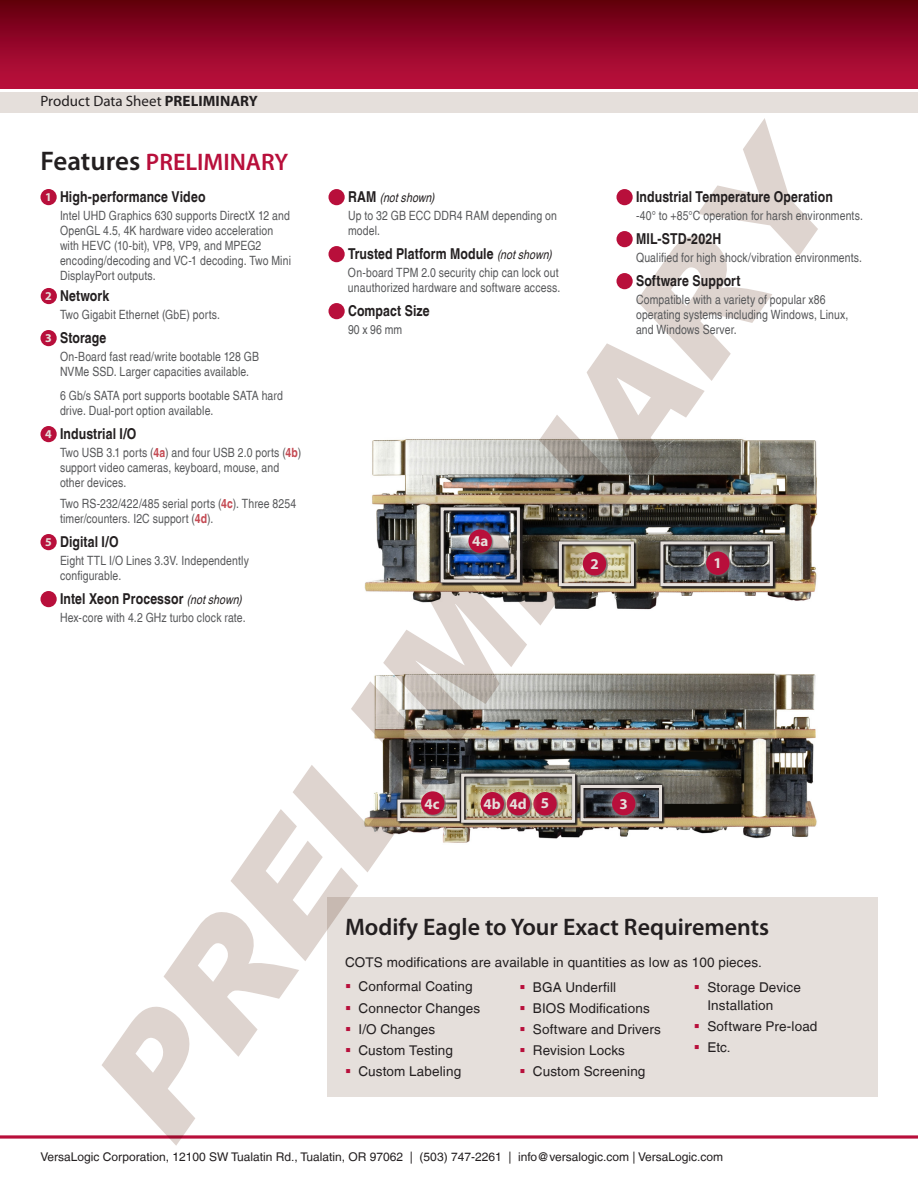
<style>
.page{position:relative;width:918px;height:1188px;background:#fff}
.page>*{position:absolute;margin:0;border:0;box-sizing:border-box;transform-origin:0 0}
.t1{font:italic 900 150px "Arial";color:#ded4cf}
.t2{font:600 24px "Myriad Pro";color:#231f20}
.t3{font:600 24px "Myriad Pro";color:#b80f3b}
.t4{font:700 condensed 15px "Helvetica LT";letter-spacing:.005em;color:#231f20}
.t5{font:15px "Myriad Pro";color:#231f20}
.t6{font:700 15px "Myriad Pro";color:#e5dfdb}
.t7{font:13.5px/21px "Helvetica LT";letter-spacing:.01em;color:#231f20}
.t8{font:condensed 12.75px/15px "Helvetica LT";letter-spacing:.01em;color:#57585a}
.t9{font:12px "Helvetica LT";color:#231f20}
.s1{font-weight:700}
.s2{font-size:27px;color:#231f20}
.s3{font-family:"Myriad Pro";font-stretch:normal;font-size:12px;color:#e5dfdb}
.s4{font-weight:700;color:#c44a53}
.s5{font-weight:400;font-style:italic;font-size:12.75px}
.s6{font-weight:700;font-size:15px;color:#231f20}
.s7{font-style:italic;color:#231f20}
</style>
<div class="page">
<svg style="left:0;top:1135px;width:918px;height:4px"></svg>
<div style="left:0;top:92px;width:918px;height:20px;background:#e5dfdb"></div>
<div style="left:0;top:0;width:918px;height:89px;background:linear-gradient(to bottom,#64000e,#c11140)"></div>
<div style="left:327px;top:897px;width:551px;height:200px;background:#e5dfdb"></div>
<img style="left:364px;top:673px;width:453px;height:170px">
<img style="left:364px;top:439px;width:454px;height:171px">
<svg style="left:396px;top:798px;width:64px;height:24px"></svg>
<svg style="left:398px;top:804px;width:64px;height:21px"></svg>
<div style="left:397px;top:800px;width:63px;height:21px;border:3px solid #e5dfdb"></div>
<div style="left:412px;top:782px;width:42px;height:42px;background:#fff;opacity:.75"></div>
<div style="left:421px;top:791px;width:23px;height:24px;background:#b80f3b;border-radius:50%"></div>
<svg style="left:460px;top:772px;width:116px;height:52px"></svg>
<svg style="left:462px;top:775px;width:117px;height:51px"></svg>
<div style="left:461px;top:774px;width:114px;height:49px;border:3px solid #e5dfdb"></div>
<div style="left:471px;top:783px;width:42px;height:42px;background:#fff;opacity:.75"></div>
<div style="left:481px;top:792px;width:23px;height:23px;background:#b80f3b;border-radius:50%"></div>
<div style="left:439px;top:506px;width:82px;height:78px;background:#676361"></div>
<img style="left:442px;top:508px;width:81px;height:78px">
<div style="left:441px;top:507px;width:79px;height:75px;border:3px solid #e5dfdb"></div>
<div style="left:459px;top:520px;width:42px;height:42px;background:#fff;opacity:.75"></div>
<div style="left:468px;top:529px;width:24px;height:24px;background:#b80f3b;border-radius:50%"></div>
<div style="left:579px;top:783px;width:84px;height:39px;background:#3a3735"></div>
<svg style="left:581px;top:786px;width:85px;height:39px"></svg>
<div style="left:580px;top:785px;width:82px;height:36px;border:3px solid #e5dfdb"></div>
<div style="left:603px;top:783px;width:42px;height:42px;background:#fff;opacity:.75"></div>
<div style="left:612px;top:792px;width:23px;height:23px;background:#b80f3b;border-radius:50%"></div>
<svg style="left:557px;top:540px;width:78px;height:47px"></svg>
<svg style="left:560px;top:542px;width:78px;height:47px"></svg>
<div style="left:559px;top:541px;width:75px;height:45px;border:3px solid #e5dfdb"></div>
<div style="left:574px;top:543px;width:42px;height:42px;background:#fff;opacity:.75"></div>
<div style="left:583px;top:552px;width:23px;height:24px;background:#b80f3b;border-radius:50%"></div>
<svg style="left:659px;top:540px;width:115px;height:47px"></svg>
<svg style="left:661px;top:542px;width:115px;height:47px"></svg>
<div style="left:660px;top:541px;width:113px;height:45px;border:3px solid #e5dfdb"></div>
<div style="left:697px;top:542px;width:42px;height:42px;background:#fff;opacity:.75"></div>
<div style="left:706px;top:552px;width:24px;height:23px;background:#b80f3b;border-radius:50%"></div>
<div style="left:41px;top:189px;width:16px;height:16px;background:#b80f3b;border-radius:50%"></div>
<div style="left:41px;top:288px;width:16px;height:16px;background:#b80f3b;border-radius:50%"></div>
<div style="left:41px;top:330px;width:16px;height:16px;background:#b80f3b;border-radius:50%"></div>
<div style="left:41px;top:426px;width:16px;height:16px;background:#b80f3b;border-radius:50%"></div>
<div style="left:41px;top:534px;width:16px;height:16px;background:#b80f3b;border-radius:50%"></div>
<div style="left:41px;top:591px;width:16px;height:16px;background:#b80f3b;border-radius:50%"></div>
<div style="left:328px;top:189px;width:17px;height:16px;background:#b80f3b;border-radius:50%"></div>
<div style="left:328px;top:246px;width:17px;height:16px;background:#b80f3b;border-radius:50%"></div>
<div style="left:328px;top:303px;width:17px;height:16px;background:#b80f3b;border-radius:50%"></div>
<div style="left:616px;top:189px;width:17px;height:16px;background:#b80f3b;border-radius:50%"></div>
<div style="left:616px;top:231px;width:17px;height:16px;background:#b80f3b;border-radius:50%"></div>
<div style="left:616px;top:273px;width:17px;height:16px;background:#b80f3b;border-radius:50%"></div>
<p class="t5" style="left:40px;top:91px;width:219px">Product Data Sheet <span class="s1">PRELIMINARY</span></p>
<h1 class="t1" style="left:53px;top:1067px;width:1168px;rotate:-55deg">PRELIMINARY</h1>
<h2 class="t3" style="left:40px;top:147px;width:249px"><span class="s2">Features</span> PRELIMINARY</h2>
<p class="t4" style="left:636px;top:188px;width:198px">Industrial Temperature Operation</p>
<p class="t8" style="left:636px;top:208px;width:228px">-40° to +85°C operation for harsh environments.</p>
<p class="t4" style="left:636px;top:230px;width:87px">MIL-STD-202H</p>
<p class="t8" style="left:636px;top:250px;width:228px">Qualified for high shock/vibration environments.</p>
<p class="t4" style="left:636px;top:272px;width:106px">Software Support</p>
<p class="t8" style="left:636px;top:292px;width:214px">Compatible with a variety of popular x86 operating systems including Windows, Linux, and Windows Server.</p>
<p class="t4" style="left:45px;top:188px;width:162px"><span class="s3">1</span> High-performance Video</p>
<p class="t8" style="left:60px;top:208px;width:233px">Intel UHD Graphics 630 supports DirectX 12 and OpenGL 4.5, 4K hardware video acceleration with HEVC (10-bit), VP8, VP9, and MPEG2 encoding/decoding and VC-1 decoding. Two Mini DisplayPort outputs.</p>
<p class="t4" style="left:45px;top:287px;width:65px"><span class="s3">2</span> Network</p>
<p class="t8" style="left:60px;top:307px;width:162px">Two Gigabit Ethernet (GbE) ports.</p>
<p class="t4" style="left:45px;top:329px;width:63px"><span class="s3">3</span> Storage</p>
<p class="t8" style="left:60px;top:349px;width:201px">On-Board fast read/write bootable 128 GB<br>NVMe SSD. Larger capacities available.</p>
<p class="t8" style="left:60px;top:388px;width:224px">6 Gb/s SATA port supports bootable SATA hard drive. Dual-port option available.</p>
<p class="t4" style="left:45px;top:425px;width:93px"><span class="s3">4</span> Industrial I/O</p>
<p class="t8" style="left:60px;top:445px;width:243px">Two USB 3.1 ports (<span class="s4">4a</span>) and four USB 2.0 ports (<span class="s4">4b</span>) support video cameras, keyboard, mouse, and other devices.</p>
<p class="t8" style="left:60px;top:496px;width:238px">Two RS-232/422/485 serial ports (<span class="s4">4c</span>). Three 8254 timer/counters. I2C support (<span class="s4">4d</span>).</p>
<p class="t4" style="left:45px;top:533px;width:75px"><span class="s3">5</span> Digital I/O</p>
<p class="t8" style="left:60px;top:553px;width:190px">Eight TTL I/O Lines 3.3V. Independently configurable.</p>
<p class="t4" style="left:60px;top:590px;width:183px">Intel Xeon Processor <span class="s5">(not shown)</span></p>
<p class="t8" style="left:60px;top:610px;width:187px">Hex-core with 4.2 GHz turbo clock rate.</p>
<p class="t8" style="left:348px;top:189px;width:210px;line-height:18px"><span class="s6">RAM</span> <span class="s7">(not shown)<br></span>Up to 32 GB ECC DDR4 RAM depending on</p>
<p class="t8" style="left:348px;top:223px;width:34px">model.</p>
<p class="t4" style="left:348px;top:245px;width:205px">Trusted Platform Module <span class="s5">(not shown)</span></p>
<p class="t8" style="left:348px;top:265px;width:214px">On-board TPM 2.0 security chip can lock out unauthorized hardware and software access.</p>
<p class="t4" style="left:348px;top:302px;width:83px">Compact Size</p>
<p class="t8" style="left:348px;top:322px;width:56px">90 x 96 mm</p>
<p class="t6" style="left:472px;top:531px;width:18px">4a</p>
<p class="t6" style="left:590px;top:554px;width:10px">2</p>
<p class="t6" style="left:714px;top:553px;width:10px">1</p>
<p class="t6" style="left:424px;top:794px;width:17px">4c</p>
<p class="t6" style="left:484px;top:794px;width:67px">4b 4d 5</p>
<p class="t6" style="left:619px;top:794px;width:10px">3</p>
<h2 class="t2" style="left:345px;top:912px;width:426px">Modify Eagle to Your Exact Requirements</h2>
<p class="t7" style="left:358px;top:950px;width:405px;line-height:24.8px;text-indent:-14px">COTS modifications are available in quantities as low as 100 pieces.<br>Conformal Coating</p>
<p class="t7" style="left:358px;top:997px;width:123px">Connector Changes<br>I/O Changes<br>Custom Testing<br>Custom Labeling</p>
<p class="t7" style="left:533px;top:976px;width:130px">BGA Underfill<br>BIOS Modifications<br>Software and Drivers<br>Revision Locks<br>Custom Screening</p>
<p class="t7" style="left:707px;top:978px;width:95px;line-height:18px">Storage Device<br>Installation</p>
<p class="t7" style="left:707px;top:1015px;width:111px">Software Pre-load<br>Etc.</p>
<p class="t9" style="left:40px;top:1149px;width:684px">VersaLogic Corporation, 12100 SW Tualatin Rd., Tualatin, OR 97062 | (503) 747-2261 | info@versalogic.com | VersaLogic.com</p>
</div>
